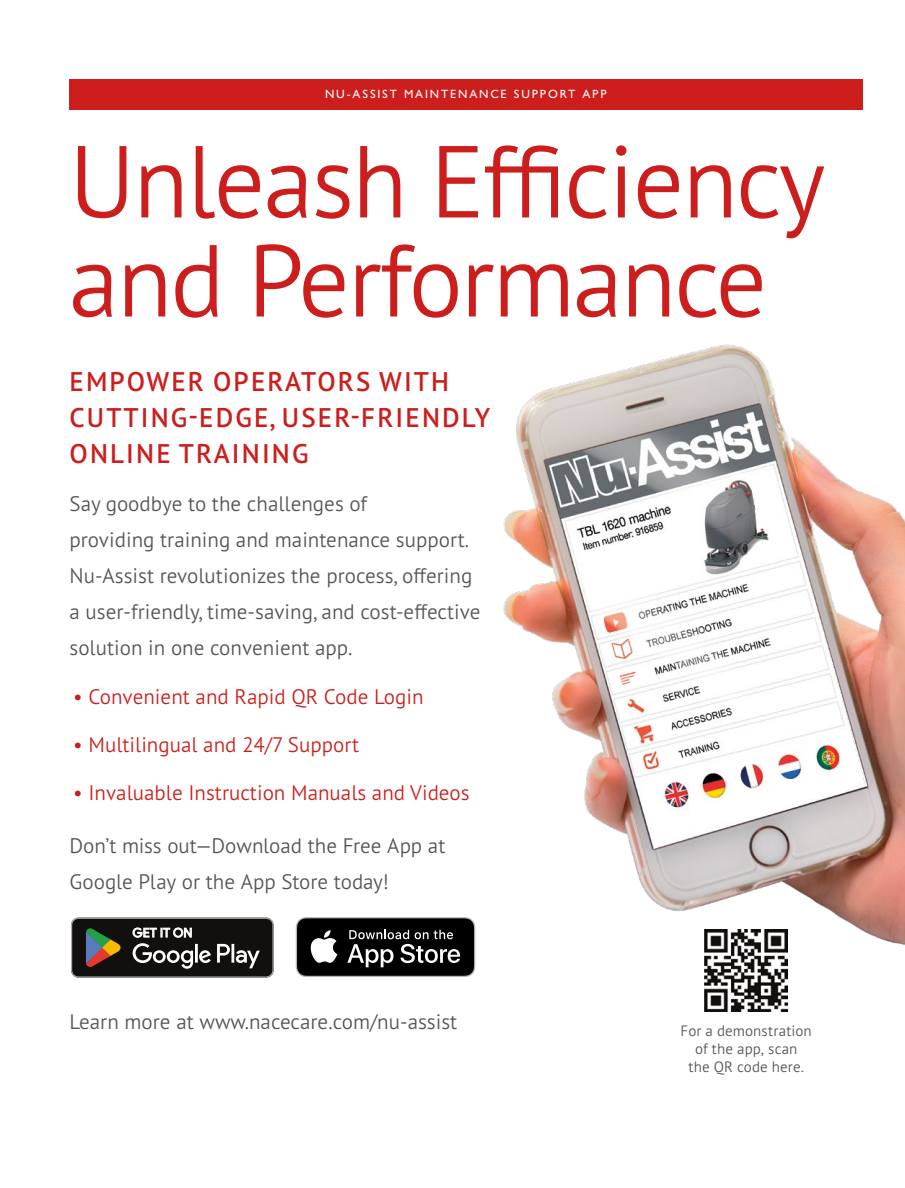
<style>
.page{position:relative;width:905px;height:1188px;background:#fff}
.page>*{position:absolute;margin:0;border:0;box-sizing:border-box;transform-origin:0 0}
.t1{font:300 102px/99px "PT Sans Pro";letter-spacing:-.025em;color:#cc1f1d}
.t2{font:600 27px/36px "PT Sans Pro";letter-spacing:.08em;color:#cc1f1d}
.t3{font:300 21px/36px "PT Sans Pro";color:#535454}
.t4{font:300 21px "PT Sans Pro";color:#cc1f1d}
.t5{font:300 15px/18px "PT Sans Pro";letter-spacing:.005em;color:#535454;text-align:center}
.t6{font:12.6px "Product Sans";letter-spacing:.02em;color:#fff}
.t7{font:500 12px "Gill Sans Nova";letter-spacing:.15em;color:#fff}
</style>
<div class="page">
<img style="left:475px;top:344px;width:429px;height:662px">
<div style="left:69px;top:79px;width:793px;height:31px;background:#cc1f1d"></div>
<svg style="left:71px;top:918px;width:202px;height:60px;background:#33312c"></svg>
<svg style="left:296px;top:917px;width:179px;height:60px;background:#323232"></svg>
<img style="left:705px;top:930px;width:82px;height:82px">
<p class="t7" style="left:325px;top:86px;width:283px">NU-ASSIST MAINTENANCE SUPPORT APP</p>
<h1 class="t1" style="left:69px;top:129px;width:758px">Unleash Efficiency and Performance</h1>
<p class="t2" style="left:69px;top:362px;width:422px">EMPOWER OPERATORS WITH<br>CUTTING-EDGE, USER-FRIENDLY<br>ONLINE TRAINING</p>
<p class="t3" style="left:69px;top:485px;width:413px">Say goodbye to the challenges of<br>providing training and maintenance support.<br>Nu-Assist revolutionizes the process, offering a user-friendly, time-saving, and cost-effective solution in one convenient app.</p>
<p class="t4" style="left:73px;top:683px;width:352px">• Convenient and Rapid QR Code Login</p>
<p class="t4" style="left:73px;top:731px;width:287px">• Multilingual and 24/7 Support</p>
<p class="t4" style="left:73px;top:779px;width:398px">• Invaluable Instruction Manuals and Videos</p>
<p class="t3" style="left:69px;top:827px;width:377px">Don’t miss out—Download the Free App at<br>Google Play or the App Store today!</p>
<p class="t6" style="left:133px;top:925px;width:61px">GET IT ON</p>
<p class="t3" style="left:69px;top:1003px;width:389px">Learn more at www.nacecare.com/nu-assist</p>
<p class="t5" style="left:680px;top:1021px;width:133px">For a demonstration of the app, scan<br>the QR code here.</p>
</div>
